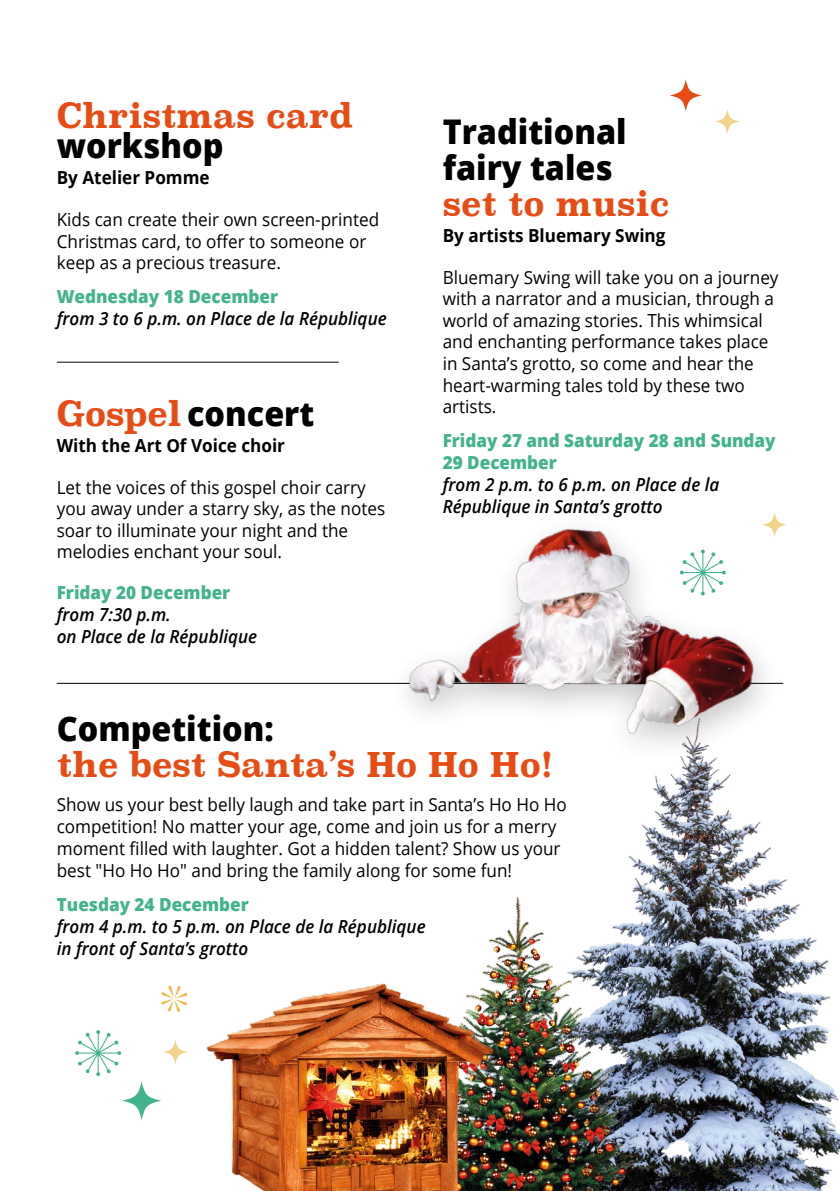
<style>
.page{position:relative;width:840px;height:1191px;background:#fff}
.page>*{position:absolute;margin:0;border:0;box-sizing:border-box;transform-origin:0 0}
.t1{font:800 34px/36px "Open Sans";color:#000;scale:.95 1}
.t2{font:700 34px "Superclarendon";color:#e84c15;scale:.95 1}
.t3{font:18px/21.6px "Open Sans";color:#000;scale:.95 1}
.t4{font:italic 600 18px/22px "Open Sans";color:#000;scale:.95 1}
.t5{font:800 18px/22px "Open Sans";color:#43b38d;scale:.95 1}
.t6{font:700 18px "Open Sans";color:#000;scale:.95 1}
.s1{font-family:"Superclarendon";font-weight:700;color:#e84c15}
</style>
<div class="page">
<svg style="left:669px;top:79px;width:32px;height:32px"></svg>
<svg style="left:714px;top:109px;width:25px;height:25px"></svg>
<img style="left:660px;top:931px;width:179px;height:260px">
<img style="left:535px;top:931px;width:125px;height:260px">
<img style="left:187px;top:931px;width:348px;height:260px">
<hr style="left:57px;top:362px;width:281px;height:1px;background:#000">
<hr style="left:57px;top:683px;width:725px;height:1px;background:#000">
<img style="left:338px;top:524px;width:462px;height:407px">
<svg style="left:161px;top:985px;width:26px;height:27px"></svg>
<svg style="left:122px;top:1081px;width:39px;height:39px"></svg>
<svg style="left:163px;top:1039px;width:24px;height:25px"></svg>
<svg style="left:75px;top:1030px;width:46px;height:46px"></svg>
<svg style="left:761px;top:512px;width:25px;height:25px"></svg>
<svg style="left:679px;top:549px;width:46px;height:46px"></svg>
<h1 class="t2" style="left:57px;top:91px;width:314px">Christmas card</h1>
<h1 class="t1" style="left:57px;top:126px;width:177px">workshop</h1>
<p class="t6" style="left:57px;top:165px;width:162px">By Atelier Pomme</p>
<p class="t3" style="left:57px;top:208px;width:341px">Kids can create their own screen-printed<br>Christmas card, to offer to someone or keep as a precious treasure.</p>
<p class="t5" style="left:57px;top:284px;width:234px">Wednesday 18 December</p>
<p class="t4" style="left:57px;top:307px;width:348px">from 3 to 6 p.m. on Place de la République</p>
<h1 class="t1" style="left:57px;top:394px;width:272px"><span class="s1">Gospel</span> concert</h1>
<p class="t6" style="left:57px;top:433px;width:242px">With the Art Of Voice choir</p>
<p class="t3" style="left:57px;top:476px;width:347px">Let the voices of this gospel choir carry you away under a starry sky, as the notes soar to illuminate your night and the melodies enchant your soul.</p>
<p class="t5" style="left:57px;top:580px;width:184px">Friday 20 December</p>
<p class="t4" style="left:57px;top:602px;width:212px">from 7:30 p.m.<br>on Place de la République</p>
<h1 class="t1" style="left:442px;top:112px;width:195px">Traditional fairy tales</h1>
<h1 class="t2" style="left:442px;top:178px;width:240px">set to music</h1>
<p class="t6" style="left:442px;top:223px;width:236px">By artists Bluemary Swing</p>
<p class="t3" style="left:442px;top:266px;width:355px">Bluemary Swing will take you on a journey with a narrator and a musician, through a world of amazing stories. This whimsical and enchanting performance takes place in Santa’s grotto, so come and hear the heart-warming tales told by these two artists.</p>
<p class="t5" style="left:442px;top:428px;width:352px">Friday 27 and Saturday 28 and Sunday<br>29 December</p>
<p class="t4" style="left:442px;top:472px;width:292px">from 2 p.m. to 6 p.m. on Place de la<br>République in Santa’s grotto</p>
<h1 class="t1" style="left:57px;top:709px;width:230px">Competition:</h1>
<h1 class="t2" style="left:57px;top:739px;width:524px">the best Santa’s Ho Ho Ho!</h1>
<p class="t3" style="left:57px;top:793px;width:538px">Show us your best belly laugh and take part in Santa’s Ho Ho Ho competition! No matter your age, come and join us for a merry moment filled with laughter. Got a hidden talent? Show us your best "Ho Ho Ho" and bring the family along for some fun!</p>
<p class="t5" style="left:57px;top:892px;width:203px">Tuesday 24 December</p>
<p class="t4" style="left:57px;top:914px;width:389px">from 4 p.m. to 5 p.m. on Place de la République in front of Santa’s grotto</p>
</div>
